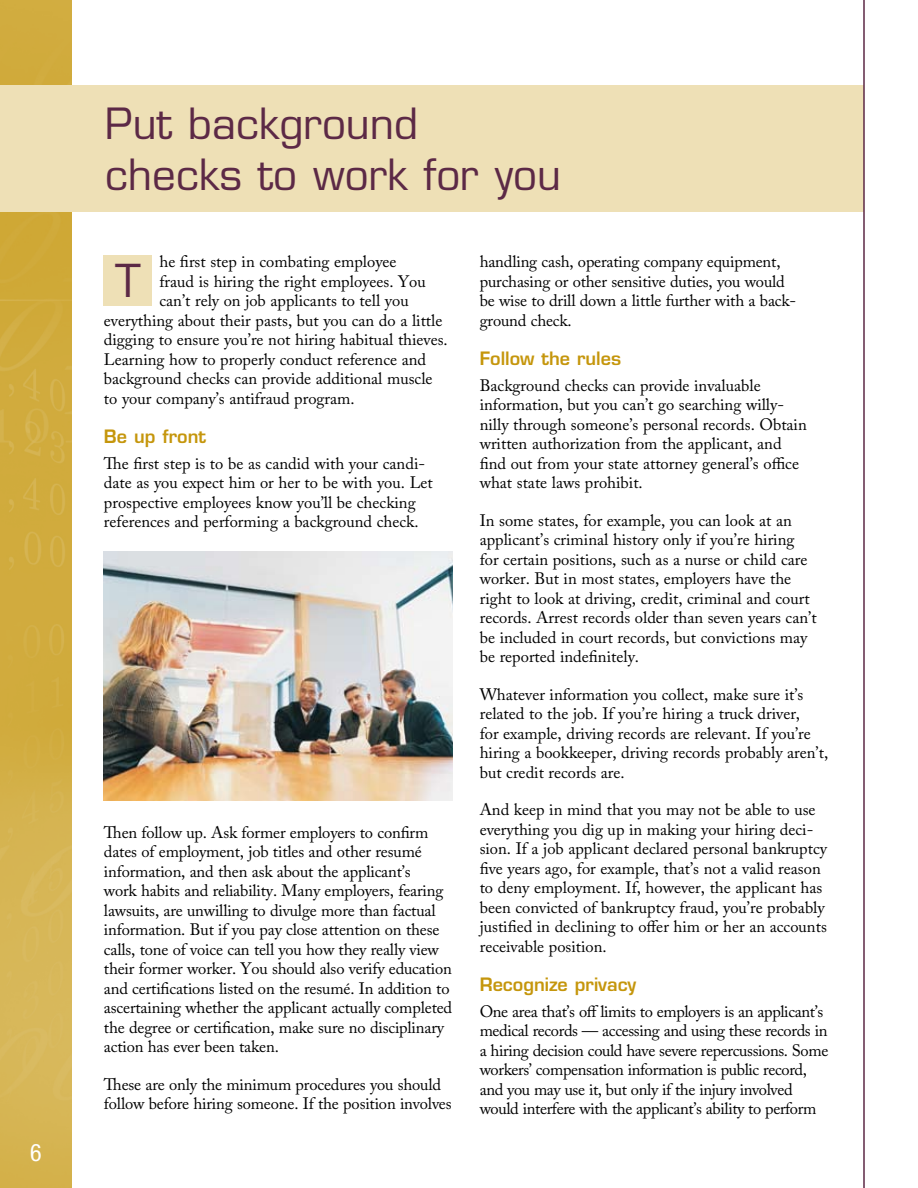
<style>
.page{position:relative;width:918px;height:1188px;background:#fff}
.page>*{position:absolute;margin:0;border:0;box-sizing:border-box;transform-origin:0 0}
.t1{font:44.25px "Eurostile LT Std";color:#5c2946}
.t2{font:42px/50.4px "Eurostile LT Std";color:#5c2946}
.t3{font:condensed 24px "Helvetica Neue LT Std";color:#fff}
.t4{font:600 18px "Eurostile LT Std";color:#c5960c}
.t5{font:16.5px/19.5px "Adobe Caslon Pro";color:#000}
.t6{font:16.5px/19.5px "Adobe Caslon Pro";letter-spacing:-.025em;color:#000}
</style>
<div class="page">
<img style="left:0;top:0;width:72px;height:1188px">
<div style="left:0;top:86px;width:864px;height:126px;background:#eee0b6"></div>
<div style="left:104px;top:255px;width:48px;height:51px;background:#eee0b6"></div>
<img style="left:104px;top:551px;width:349px;height:249px">
<hr style="left:863px;top:0;width:2px;height:1188px;background:#5c2946">
<h3 class="t3" style="left:30px;top:1138px;width:13px">6</h3>
<h2 class="t2" style="left:105px;top:99px;width:457px">Put background checks to work for you</h2>
<p class="t5" style="left:159px;top:252px;width:239px">he first step in combating employee</p>
<p class="t5" style="left:159px;top:271px;width:268px">fraud is hiring the right employees. You</p>
<p class="t5" style="left:159px;top:291px;width:251px">can’t rely on job applicants to tell you</p>
<p class="t5" style="left:104px;top:310px;width:340px">everything about their pasts, but you can do a little</p>
<p class="t5" style="left:104px;top:330px;width:345px">digging to ensure you’re not hiring habitual thieves.</p>
<p class="t5" style="left:104px;top:349px;width:324px">Learning how to properly conduct reference and</p>
<p class="t5" style="left:104px;top:369px;width:330px">background checks can provide additional muscle</p>
<p class="t5" style="left:104px;top:388px;width:252px">to your company’s antifraud program.</p>
<p class="t4" style="left:104px;top:425px;width:104px">Be up front</p>
<p class="t5" style="left:104px;top:453px;width:330px">The first step is to be as candid with your candi&shy;date as you expect him or her to be with you. Let prospective employees know you’ll be checking references and performing a background check.</p>
<h1 class="t1" style="left:115px;top:254px;width:27px">T</h1>
<p class="t5" style="left:104px;top:822px;width:350px">Then follow up. Ask former employers to confirm dates of employment, job titles and other resumé information, and then ask about the applicant’s<br>work habits and reliability. Many employers, fearing lawsuits, are unwilling to divulge more than factual information. But if you pay close attention on these calls, tone of voice can tell you how they really view their former worker. You should also verify education and certifications listed on the resumé. In addition to ascertaining whether the applicant actually completed the degree or certification, make sure no disciplinary action has ever been taken.</p>
<p class="t5" style="left:104px;top:1074px;width:349px">These are only the minimum procedures you should follow before hiring someone. If the position involves</p>
<p class="t5" style="left:480px;top:252px;width:318px">handling cash, operating company equipment, purchasing or other sensitive duties, you would be wise to drill down a little further with a back&shy;ground check.</p>
<p class="t4" style="left:480px;top:347px;width:143px">Follow the rules</p>
<p class="t5" style="left:480px;top:375px;width:329px">Background checks can provide invaluable information, but you can’t go searching willy&shy;nilly through someone’s personal records. Obtain written authorization from the applicant, and find out from your state attorney general’s office what state laws prohibit.</p>
<p class="t5" style="left:480px;top:510px;width:338px">In some states, for example, you can look at an applicant’s criminal history only if you’re hiring for certain positions, such as a nurse or child care worker. But in most states, employers have the right to look at driving, credit, criminal and court records. Arrest records older than seven years can’t be included in court records, but convictions may be reported indefinitely.</p>
<p class="t5" style="left:480px;top:684px;width:350px">Whatever information you collect, make sure it’s related to the job. If you’re hiring a truck driver,<br>for example, driving records are relevant. If you’re hiring a bookkeeper, driving records probably aren’t, but credit records are.</p>
<p class="t5" style="left:480px;top:800px;width:349px">And keep in mind that you may not be able to use everything you dig up in making your hiring deci&shy;sion. If a job applicant declared personal bankruptcy five years ago, for example, that’s not a valid reason to deny employment. If, however, the applicant has been convicted of bankruptcy fraud, you’re probably justified in declining to offer him or her an accounts receivable position.</p>
<p class="t4" style="left:480px;top:973px;width:158px">Recognize privacy</p>
<p class="t6" style="left:480px;top:1001px;width:350px">One area that’s off limits to employers is an applicant’s medical records — accessing and using these records in a hiring decision could have severe repercussions. Some workers’ compensation information is public record, and you may use it, but only if the injury involved would interfere with the applicant’s ability to perform</p>
</div>
